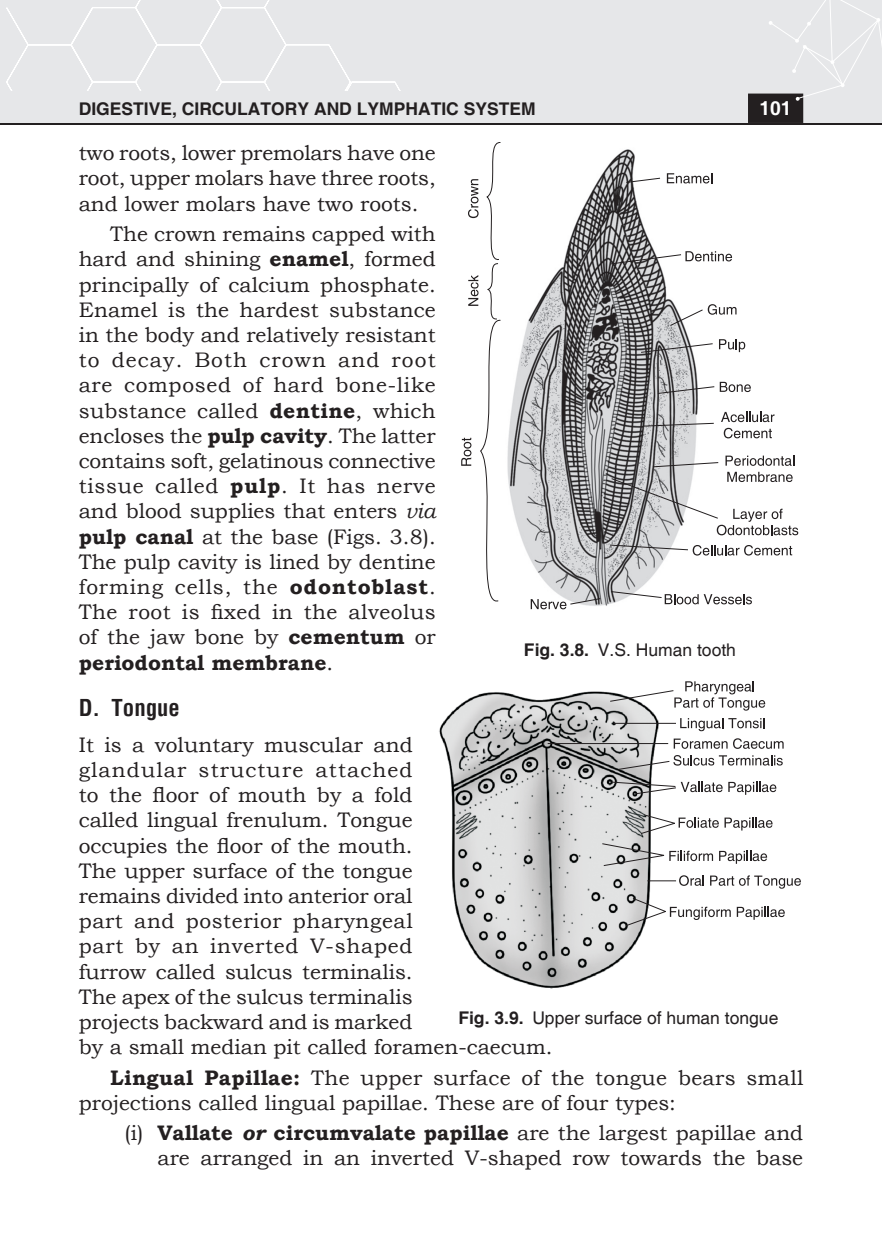
<style>
.page{position:relative;width:882px;height:1260px;background:#fff}
.page>*{position:absolute;margin:0;border:0;box-sizing:border-box;transform-origin:0 0}
.Heading_2{font:700 condensed 22.75px "Helvetica";color:#231f20}
.Body{font:21px/25.2px "Bookman Old Style";color:#231f20;text-align:justify}
.Body_text{font:21px/25.2px "Bookman Old Style";color:#231f20}
.indent_1{font:21px/25.2px "Bookman Old Style";color:#231f20;text-align:right}
.t1{font:700 19.25px "Helvetica";color:#fff}
.Fig_caption{font:17.5px "Helvetica";color:#231f20}
.t2{font:700 17.5px "Helvetica";color:#231f20}
.s1{font-weight:700}
.s2{font-style:italic}
.s3{font-weight:700;font-style:italic}
</style>
<div class="page">
<div style="left:0;top:0;width:882px;height:124px;background:#e6e7e9"></div>
<hr style="left:0;top:124px;width:882px;height:1px;background:#231f20">
<div style="left:749px;top:94px;width:53px;height:28px;background:#231f20"></div>
<div style="left:748px;top:94px;width:55px;height:29px;border:2px solid #231f20"></div>
<svg style="left:769px;top:0;width:113px;height:101px"></svg>
<svg style="left:6px;top:0;width:394px;height:90px"></svg>
<img style="left:507px;top:149px;width:160px;height:458px">
<svg style="left:569px;top:177px;width:150px;height:428px"></svg>
<svg style="left:665px;top:594px;width:87px;height:10px"></svg>
<svg style="left:693px;top:545px;width:99px;height:11px"></svg>
<svg style="left:717px;top:509px;width:81px;height:26px"></svg>
<svg style="left:726px;top:456px;width:68px;height:10px"></svg>
<svg style="left:727px;top:472px;width:66px;height:10px"></svg>
<svg style="left:721px;top:412px;width:54px;height:10px"></svg>
<svg style="left:724px;top:428px;width:48px;height:10px"></svg>
<svg style="left:720px;top:382px;width:31px;height:10px"></svg>
<svg style="left:708px;top:304px;width:29px;height:11px"></svg>
<svg style="left:640px;top:339px;width:105px;height:14px"></svg>
<svg style="left:685px;top:251px;width:47px;height:10px"></svg>
<svg style="left:667px;top:173px;width:45px;height:10px"></svg>
<svg style="left:531px;top:599px;width:35px;height:10px"></svg>
<svg style="left:461px;top:142px;width:40px;height:460px"></svg>
<img style="left:439px;top:692px;width:205px;height:297px">
<svg style="left:547px;top:681px;width:254px;height:246px"></svg>
<p class="t2" style="left:79px;top:98px;width:24px">DIGESTIVE</p>
<p class="t2" style="left:172px;top:98px;width:35px">, CIRCULATORY</p>
<p class="t2" style="left:314px;top:98px;width:14px">AND</p>
<p class="t2" style="left:357px;top:98px;width:13px">LYMPHATIC</p>
<p class="t2" style="left:464px;top:98px;width:13px">SYSTEM</p>
<p class="t1" style="left:759px;top:96px;width:34px">101</p>
<p class="Body" style="left:79px;top:141px;width:358px">two roots, lower premolars have one root, upper molars have three roots, and lower molars have two roots.</p>
<p class="Body" style="left:79px;top:221px;width:359px;text-indent:32px">The crown remains capped with hard and shining <span class="s1">enamel</span>, formed principally of calcium phosphate.<br>Enamel is the hardest substance in the body and relatively resistant to decay. Both crown and root are composed of hard bone-like substance called <span class="s1">dentine</span>, which encloses the <span class="s1">pulp cavity</span>. The latter contains soft, gelatinous connective tissue called <span class="s1">pulp</span>. It has nerve and blood supplies that enters <span class="s2">via </span><span class="s1">pulp canal</span> at the base (Figs. 3.8).<br>The pulp cavity is lined by dentine forming cells, the <span class="s1">odontoblast</span>.<br>The root is fixed in the alveolus of the jaw bone by <span class="s1">cementum</span> or <span class="s1">periodontal membrane</span>.</p>
<p class="Heading_2" style="left:79px;top:693px;width:103px">D. Tongue</p>
<p class="Body_text" style="left:79px;top:732px;width:475px">It is a voluntary muscular and<br>glandular structure attached<br>to the floor of mouth by a fold<br>called lingual frenulum. Tongue<br>occupies the floor of the mouth.<br>The upper surface of the tongue<br>remains divided into anterior oral<br>part and posterior pharyngeal<br>part by an inverted V-shaped<br>furrow called sulcus terminalis.<br>The apex of the sulcus terminalis<br>projects backward and is marked<br>by a small median pit called foramen-caecum.</p>
<p class="Body" style="left:79px;top:1065px;width:726px;text-indent:32px"><span class="s1">Lingual Papillae:</span> The upper surface of the tongue bears small projections called lingual papillae. These are of four types:</p>
<p class="indent_1" style="left:125px;top:1121px;width:680px">(i) <span class="s1">Vallate</span> <span class="s3">or</span> <span class="s1">circumvalate papillae</span> are the largest papillae and are arranged in an inverted V-shaped row towards the base</p>
<p class="Fig_caption" style="left:524px;top:640px;width:214px"><span class="s1">FIG. 3.8.</span> V.S. Human tooth</p>
<p class="Fig_caption" style="left:458px;top:1008px;width:322px"><span class="s1">FIG. 3.9.</span> Upper surface of human tongue</p>
</div>
